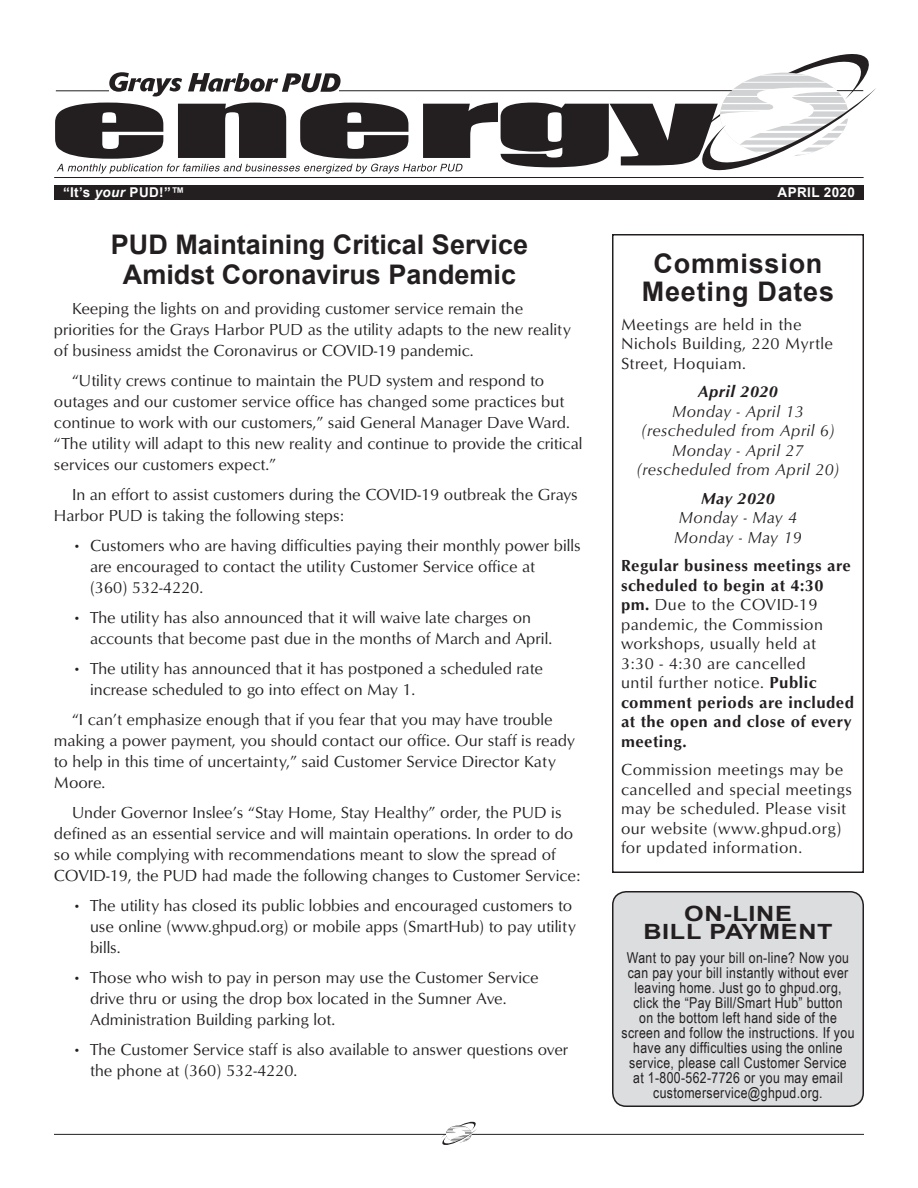
<style>
.page{position:relative;width:918px;height:1188px;background:#fff}
.page>*{position:absolute;margin:0;border:0;box-sizing:border-box;transform-origin:0 0}
.t1{font:700 27px/30px "Arial";color:#231f20;text-align:center}
.t2{font:700 27px/28.5px "Arial";letter-spacing:.03em;color:#231f20;text-align:center}
.t3{font:700 21px/18px "Arial";letter-spacing:.03em;color:#231f20;text-align:center;scale:1.2 1}
.t4{font:16.5px/21px "Optimum Roman DTC";color:#231f20}
.t5{font:16.5px/19.5px "Optimum Roman DTC";letter-spacing:.03em;color:#231f20}
.t6{font:16.5px/19.5px "Optimum Bold DTC";letter-spacing:.03em;color:#231f20}
.t7{font:16.5px/19.5px "Optimum Roman Italic DTC";letter-spacing:.03em;color:#231f20;text-align:center}
.t8{font:16.5px "Optimum Bold Italic DTC";letter-spacing:.03em;color:#231f20}
.t9{font:15px/15px "Arial Narrow";letter-spacing:.025em;color:#231f20;text-align:center}
.t10{font:700 13.5px "Arial";letter-spacing:.03em;color:#fff}
.s1{font-style:italic}
.s2{font-family:"Optimum Bold DTC"}
</style>
<div class="page">
<hr style="left:54px;top:1134px;width:810px;height:1px;background:#231f20">
<svg style="left:441px;top:1121px;width:36px;height:24px"></svg>
<div style="left:54px;top:185px;width:809px;height:15px;background:#231f20"></div>
<svg style="left:55px;top:54px;width:821px;height:139px"></svg>
<hr style="left:54px;top:177px;width:810px;height:1px;background:#231f20">
<div style="left:612px;top:234px;width:252px;height:639px;border:2px solid #231f20"></div>
<div style="left:613px;top:892px;width:250px;height:214px;background:#dcdddf;border-radius:14px"></div>
<div style="left:612px;top:891px;width:252px;height:216px;border:2px solid #231f20;border-radius:14px"></div>
<p class="t10" style="left:63px;top:184px;width:123px">“It’s <span class="s1">your</span> PUD!”™</p>
<p class="t10" style="left:778px;top:184px;width:79px">APRIL 2020</p>
<h1 class="t1" style="left:111px;top:230px;width:419px">PUD Maintaining Critical Service<br>Amidst Coronavirus Pandemic</h1>
<p class="t4" style="left:54px;top:297px;width:518px;text-indent:18px">Keeping the lights on and providing customer service remain the priorities for the Grays Harbor PUD as the utility adapts to the new reality of business amidst the Coronavirus or COVID-19 pandemic.</p>
<p class="t4" style="left:54px;top:369px;width:530px;text-indent:18px">“Utility crews continue to maintain the PUD system and respond to outages and our customer service office has changed some practices but continue to work with our customers,” said General Manager Dave Ward. “The utility will adapt to this new reality and continue to provide the critical services our customers expect.”</p>
<p class="t4" style="left:54px;top:483px;width:525px;text-indent:18px">In an effort to assist customers during the COVID-19 outbreak the Grays<br>Harbor PUD is taking the following steps:</p>
<p class="t4" style="left:90px;top:534px;width:492px;text-indent:-18px">• Customers who are having difficulties paying their monthly power bills are encouraged to contact the utility Customer Service office at<br>(360) 532-4220.</p>
<p class="t4" style="left:90px;top:606px;width:464px;text-indent:-18px">• The utility has also announced that it will waive late charges on accounts that become past due in the months of March and April.</p>
<p class="t4" style="left:90px;top:657px;width:454px;text-indent:-18px">• The utility has announced that it has postponed a scheduled rate increase scheduled to go into effect on May 1.</p>
<p class="t4" style="left:54px;top:708px;width:522px;text-indent:18px">“I can’t emphasize enough that if you fear that you may have trouble making a power payment, you should contact our office. Our staff is ready to help in this time of uncertainty,” said Customer Service Director Katy Moore.</p>
<p class="t4" style="left:54px;top:801px;width:528px;text-indent:18px">Under Governor Inslee’s “Stay Home, Stay Healthy” order, the PUD is defined as an essential service and will maintain operations. In order to do so while complying with recommendations meant to slow the spread of COVID-19, the PUD had made the following changes to Customer Service:</p>
<p class="t4" style="left:90px;top:894px;width:487px;text-indent:-18px">• The utility has closed its public lobbies and encouraged customers to use online (www.ghpud.org) or mobile apps (SmartHub) to pay utility bills.</p>
<p class="t4" style="left:90px;top:966px;width:450px;text-indent:-18px">• Those who wish to pay in person may use the Customer Service drive thru or using the drop box located in the Sumner Ave.<br>Administration Building parking lot.</p>
<p class="t4" style="left:90px;top:1038px;width:480px;text-indent:-18px">• The Customer Service staff is also available to answer questions over the phone at (360) 532-4220.</p>
<h1 class="t2" style="left:642px;top:250px;width:194px">Commission<br>Meeting Dates</h1>
<p class="t5" style="left:621px;top:314px;width:214px">Meetings are held in the<br>Nichols Building, 220 Myrtle<br>Street, Hoquiam.</p>
<p class="t8" style="left:698px;top:382px;width:81px">April 2020</p>
<p class="t7" style="left:637px;top:401px;width:204px">Monday - April 13 (rescheduled from April 6)<br>Monday - April 27 (rescheduled from April 20)</p>
<p class="t8" style="left:701px;top:488px;width:75px">May 2020</p>
<p class="t7" style="left:674px;top:508px;width:129px;text-align:left">Monday - May 4<br>Monday - May 19</p>
<p class="t6" style="left:621px;top:556px;width:231px">Regular business meetings are scheduled to begin at 4:30</p>
<p class="t5" style="left:621px;top:595px;width:204px"><span class="s2">pm.</span> Due to the COVID-19 pandemic, the Commission workshops, usually held at<br>3:30 - 4:30 are cancelled until further notice. <span class="s2">Public</span></p>
<p class="t6" style="left:621px;top:692px;width:235px">comment periods are included at the open and close of every meeting.</p>
<p class="t5" style="left:621px;top:760px;width:232px">Commission meetings may be cancelled and special meetings may be scheduled. Please visit our website (www.ghpud.org) for updated information.</p>
<p class="t3" style="left:643px;top:906px;width:159px">ON-LINE<br>BILL PAYMENT</p>
<p class="t9" style="left:622px;top:950px;width:234px">Want to pay your bill on-line? Now you can pay your bill instantly without ever leaving home. Just go to ghpud.org, click the “Pay Bill/Smart Hub” button<br>on the bottom left hand side of the screen and follow the instructions. If you have any difficulties using the online service, please call Customer Service<br>at 1-800-562-7726 or you may email customerservice@ghpud.org.</p>
</div>
